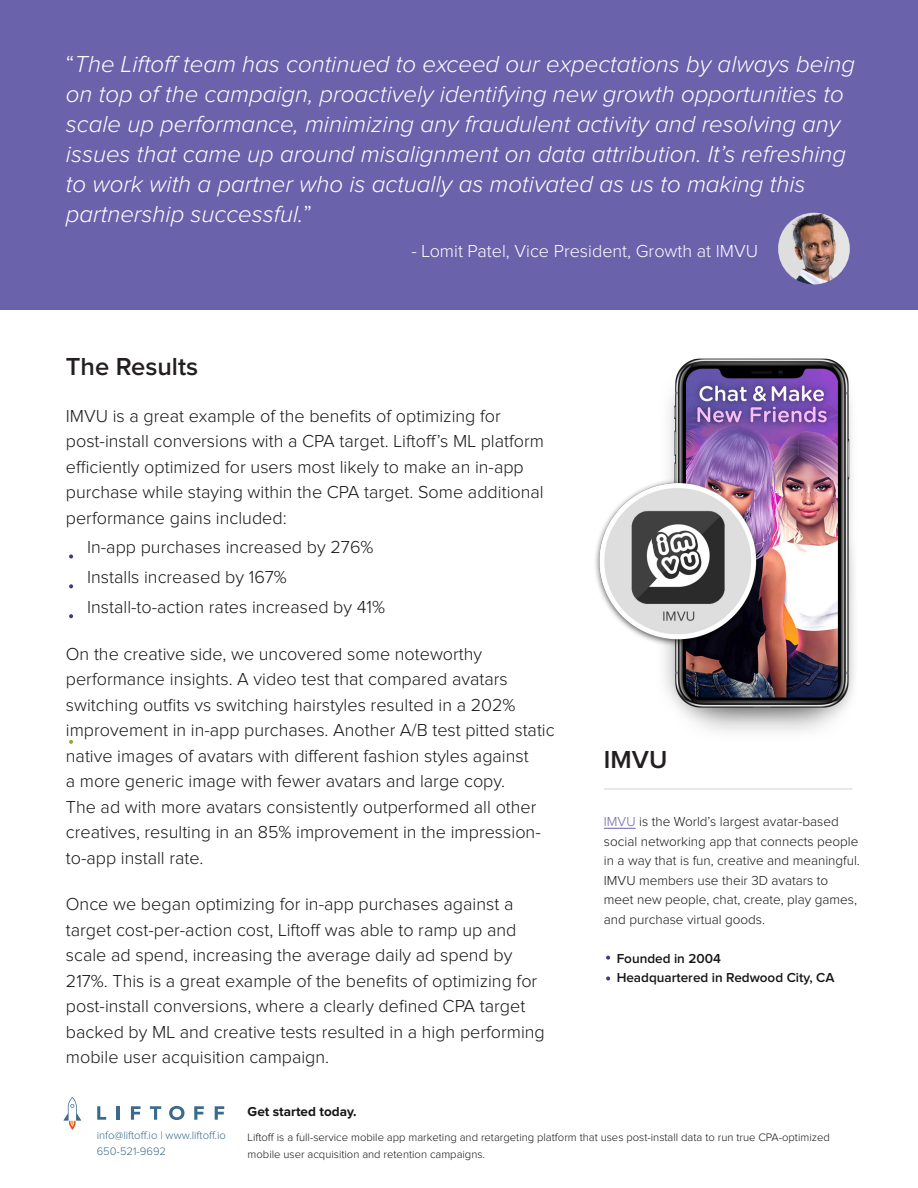
<style>
.page{position:relative;width:918px;height:1188px;background:#fff}
.page>*{position:absolute;margin:0;border:0;box-sizing:border-box;transform-origin:0 0}
.t1{font:600 25.5px "Proxima Nova";color:#231f20}
.t2{font:italic 300 24px/30px "Proxima Nova";color:#fff}
.t3{font:300 18px/25.5px "Proxima Nova";color:#181518}
.t4{font:300 18px "Proxima Nova";color:#fff}
.t5{font:300 13.5px/19.5px "Proxima Nova";color:#181518}
.t6{font:600 13.5px/19.5px "Proxima Nova";color:#181518}
.t7{font:700 13.5px "Proxima Nova";color:#181518}
.t8{font:300 11.25px/16.5px "Proxima Nova";color:#181518}
.t9{font:300 11.25px/16.5px "Proxima Nova";color:#3a6b8c}
.s1{font-style:normal}
.s2{font-style:italic}
.s3{color:#6b62ac}
</style>
<div class="page">
<div style="left:0;top:0;width:918px;height:310px;background:#6b62ac"></div>
<img style="left:595px;top:358px;width:259px;height:431px">
<hr style="left:604px;top:828px;width:32px;height:1px;background:#6b62ac">
<hr style="left:604px;top:789px;width:249px;height:1px;background:#d1d2d4">
<svg style="left:606px;top:956px;width:4px;height:4px"></svg>
<svg style="left:69px;top:554px;width:4px;height:4px"></svg>
<svg style="left:69px;top:614px;width:4px;height:4px"></svg>
<svg style="left:69px;top:584px;width:4px;height:4px"></svg>
<svg style="left:69px;top:740px;width:4px;height:4px"></svg>
<svg style="left:606px;top:976px;width:4px;height:5px"></svg>
<img style="left:778px;top:213px;width:72px;height:71px;border-radius:36px">
<svg style="left:97px;top:1106px;width:9px;height:14px"></svg>
<hr style="left:116px;top:1106px;width:3px;height:14px;background:#3a6b8c">
<svg style="left:131px;top:1106px;width:10px;height:14px"></svg>
<svg style="left:150px;top:1106px;width:11px;height:14px"></svg>
<svg style="left:169px;top:1106px;width:16px;height:14px"></svg>
<svg style="left:194px;top:1106px;width:10px;height:14px"></svg>
<svg style="left:215px;top:1106px;width:9px;height:14px"></svg>
<svg style="left:64px;top:1097px;width:17px;height:33px"></svg>
<p class="t2" style="left:66px;top:50px;width:791px"><span class="s1">“</span>The Liftoff team has continued to exceed our expectations by always being on top of the campaign, proactively identifying new growth opportunities to scale up performance, minimizing any fraudulent activity and resolving any issues that came up around misalignment on data attribution. It’s refreshing to work with a partner who is actually as motivated as us to making this partnership successful.<span class="s1">”</span></p>
<p class="t4" style="left:411px;top:243px;width:348px"><span class="s2">-</span> Lomit Patel, Vice President, Growth at IMVU</p>
<h1 class="t1" style="left:66px;top:355px;width:134px">The Results</h1>
<p class="t3" style="left:66px;top:404px;width:480px">IMVU is a great example of the benefits of optimizing for post-install conversions with a CPA target. Liftoff’s ML platform efficiently optimized for users most likely to make an in-app purchase while staying within the CPA target. Some additional performance gains included:</p>
<p class="t3" style="left:87px;top:533px;width:299px;line-height:29.7px">In-app purchases increased by 276%<br>Installs increased by 167%<br>Install-to-action rates increased by 41%</p>
<p class="t3" style="left:66px;top:642px;width:490px">On the creative side, we uncovered some noteworthy performance insights. A video test that compared avatars switching outfits vs switching hairstyles resulted in a 202% improvement in in-app purchases. Another A/B test pitted static native images of avatars with different fashion styles against<br>a more generic image with fewer avatars and large copy.<br>The ad with more avatars consistently outperformed all other creatives, resulting in an 85% improvement in the impression&shy;to-app install rate.</p>
<p class="t3" style="left:66px;top:892px;width:481px">Once we began optimizing for in-app purchases against a target cost-per-action cost, Liftoff was able to ramp up and scale ad spend, increasing the average daily ad spend by 217%. This is a great example of the benefits of optimizing for post-install conversions, where a clearly defined CPA target backed by ML and creative tests resulted in a high performing mobile user acquisition campaign.</p>
<h1 class="t1" style="left:604px;top:748px;width:65px">IMVU</h1>
<p class="t5" style="left:604px;top:813px;width:258px"><span class="s3">IMVU</span> is the World’s largest avatar-based social networking app that connects people in a way that is fun, creative and meaningful.<br>IMVU members use their 3D avatars to meet new people, chat, create, play games, and purchase virtual goods.</p>
<p class="t6" style="left:617px;top:949px;width:219px">Founded in 2004<br>Headquartered in Redwood City, CA</p>
<p class="t9" style="left:97px;top:1127px;width:131px">info@liftoff.io | www.liftoff.io<br>650-521-9692</p>
<p class="t7" style="left:248px;top:1106px;width:111px">Get started today.</p>
<p class="t8" style="left:248px;top:1130px;width:584px">Liftoff is a full-service mobile app marketing and retargeting platform that uses post-install data to run true CPA-optimized mobile user acquisition and retention campaigns.</p>
</div>
